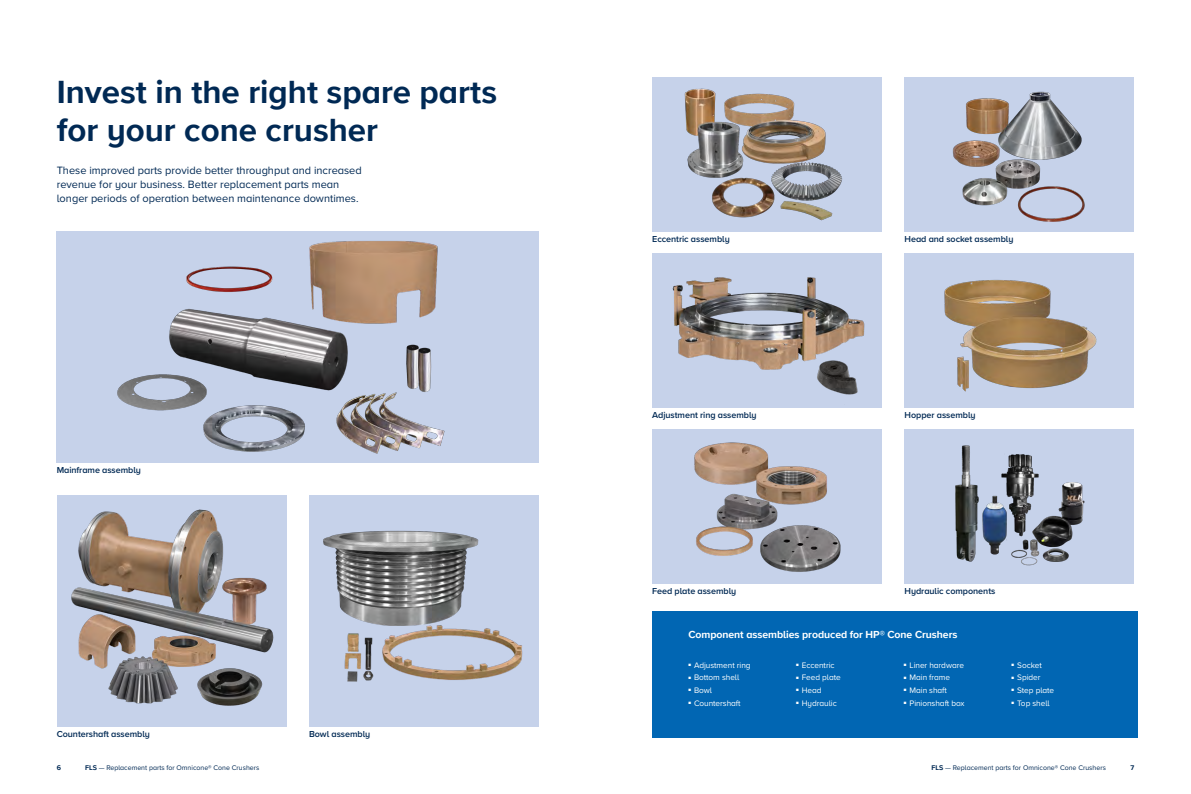
<style>
.page{position:relative;width:1191px;height:794px;background:#fff}
.page>*{position:absolute;margin:0;border:0;box-sizing:border-box;transform-origin:0 0}
.t1{font:700 33px/38px "Proxima Nova";color:#002954}
.t2{font:11px/14px "Proxima Nova";color:#002954}
.t3{font:700 10.5px "Proxima Nova";letter-spacing:-.005em;color:#fff}
.t4{font:600 9px "Proxima Nova";letter-spacing:-.005em;color:#002954}
.t5{font:8.2px "Proxima Nova";letter-spacing:-.005em;color:#fff}
.t6{font:7px "Proxima Nova";color:#002954}
.t7{font:700 7px "Proxima Nova";color:#002954}
.s1{font-weight:700}
</style>
<div class="page">
<div style="left:652px;top:77px;width:230px;height:154px;background:#c6d2ea"></div>
<img style="left:684px;top:88px;width:158px;height:132px">
<div style="left:57px;top:231px;width:482px;height:231px;background:#c6d2ea"></div>
<img style="left:117px;top:241px;width:328px;height:213px">
<div style="left:57px;top:495px;width:229px;height:231px;background:#c6d2ea"></div>
<img style="left:71px;top:509px;width:203px;height:197px">
<div style="left:309px;top:495px;width:230px;height:231px;background:#c6d2ea"></div>
<img style="left:323px;top:530px;width:200px;height:152px">
<div style="left:652px;top:253px;width:230px;height:154px;background:#c6d2ea"></div>
<img style="left:672px;top:277px;width:193px;height:118px">
<div style="left:652px;top:429px;width:230px;height:154px;background:#c6d2ea"></div>
<img style="left:694px;top:442px;width:147px;height:130px">
<div style="left:904px;top:77px;width:230px;height:154px;background:#c6d2ea"></div>
<img style="left:952px;top:91px;width:133px;height:131px">
<div style="left:904px;top:253px;width:230px;height:154px;background:#c6d2ea"></div>
<img style="left:944px;top:279px;width:152px;height:113px">
<div style="left:904px;top:429px;width:230px;height:154px;background:#c6d2ea"></div>
<img style="left:955px;top:445px;width:130px;height:121px">
<div style="left:652px;top:611px;width:485px;height:126px;background:#0166b3"></div>
<h1 class="t1" style="left:57px;top:72px;width:442px">Invest in the right spare parts for your cone crusher</h1>
<h2 class="t2" style="left:57px;top:163px;width:307px">These improved parts provide better throughput and increased revenue for your business. Better replacement parts mean longer periods of operation between maintenance downtimes.</h2>
<p class="t4" style="left:57px;top:463px;width:86px">Mainframe assembly</p>
<p class="t4" style="left:57px;top:727px;width:95px">Countershaft assembly</p>
<p class="t4" style="left:309px;top:727px;width:63px">Bowl assembly</p>
<p class="t4" style="left:652px;top:232px;width:79px">Eccentric assembly</p>
<p class="t4" style="left:652px;top:408px;width:106px">Adjustment ring assembly</p>
<p class="t4" style="left:904px;top:232px;width:110px">Head and socket assembly</p>
<p class="t4" style="left:904px;top:408px;width:73px">Hopper assembly</p>
<p class="t4" style="left:904px;top:584px;width:92px">Hydraulic components</p>
<p class="t3" style="left:688px;top:627px;width:270px">Component assemblies produced for HP® Cone Crushers</p>
<p class="t5" style="left:688px;top:658px;width:64px"><sup>■</sup> Adjustment ring</p>
<p class="t5" style="left:688px;top:671px;width:52px"><sup>■</sup> Bottom shell</p>
<p class="t5" style="left:688px;top:684px;width:25px"><sup>■</sup> Bowl</p>
<p class="t5" style="left:688px;top:697px;width:54px"><sup>■</sup> Countershaft</p>
<p class="t4" style="left:652px;top:584px;width:86px">Feed plate assembly</p>
<p class="t5" style="left:796px;top:658px;width:40px"><sup>■</sup> Eccentric</p>
<p class="t5" style="left:796px;top:671px;width:46px"><sup>■</sup> Feed plate</p>
<p class="t5" style="left:796px;top:684px;width:27px"><sup>■</sup> Head</p>
<p class="t5" style="left:796px;top:697px;width:42px"><sup>■</sup> Hydraulic</p>
<p class="t5" style="left:904px;top:658px;width:62px"><sup>■</sup> Liner hardware</p>
<p class="t5" style="left:904px;top:671px;width:48px"><sup>■</sup> Main frame</p>
<p class="t5" style="left:904px;top:684px;width:45px"><sup>■</sup> Main shaft</p>
<p class="t5" style="left:904px;top:697px;width:62px"><sup>■</sup> Pinionshaft box</p>
<p class="t5" style="left:1011px;top:658px;width:32px"><sup>■</sup> Socket</p>
<p class="t5" style="left:1011px;top:671px;width:31px"><sup>■</sup> Spider</p>
<p class="t5" style="left:1011px;top:684px;width:44px"><sup>■</sup> Step plate</p>
<p class="t5" style="left:1011px;top:697px;width:40px"><sup>■</sup> Top shell</p>
<p class="t7" style="left:57px;top:762px;width:6px">6</p>
<p class="t6" style="left:85px;top:762px;width:176px"><span class="s1">FLS</span> — Replacement parts for Omnicone® Cone Crushers</p>
<p class="t6" style="left:931px;top:762px;width:176px"><span class="s1">FLS</span> — Replacement parts for Omnicone® Cone Crushers</p>
<p class="t7" style="left:1130px;top:762px;width:5px">7</p>
</div>
